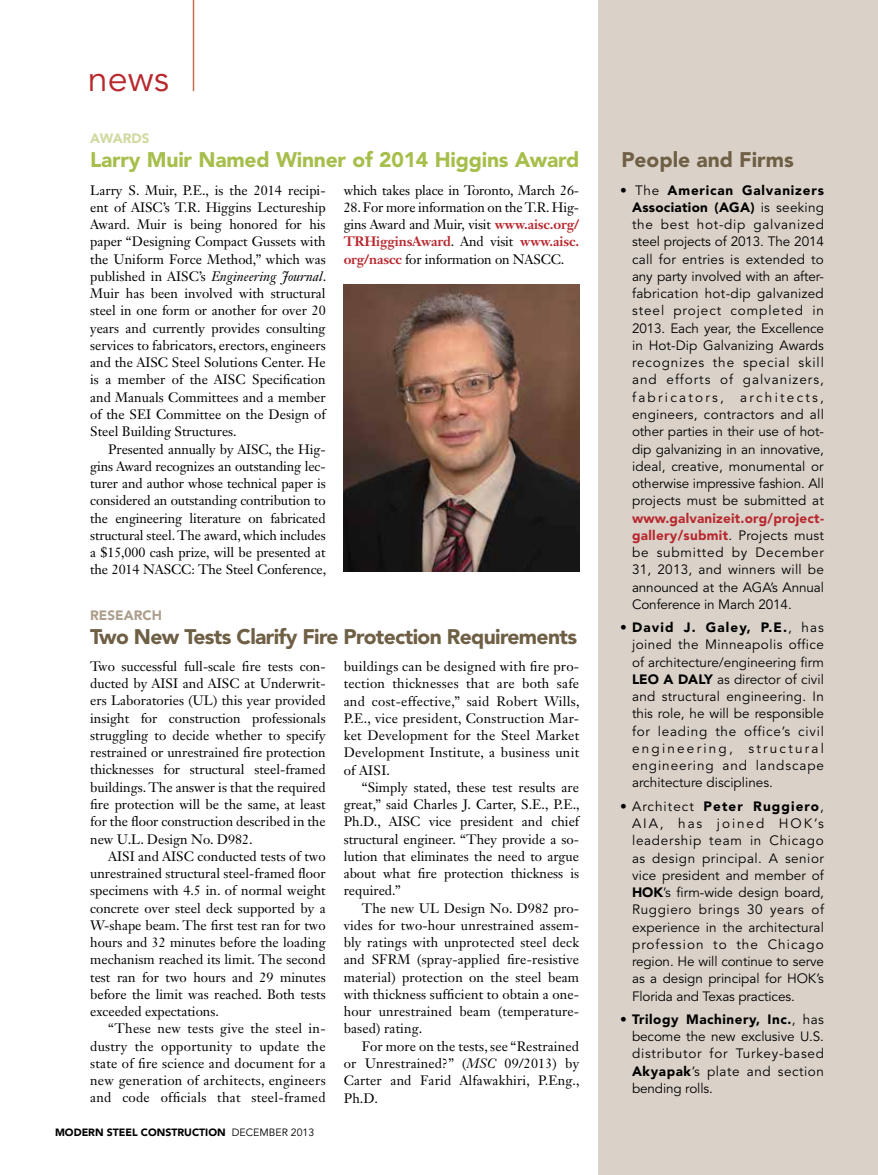
<style>
.page{position:relative;width:878px;height:1175px;background:#fff}
.page>*{position:absolute;margin:0;border:0;box-sizing:border-box;transform-origin:0 0}
.t1{font:36px "Avenir LT Std";color:#b8292f}
.t2{font:900 21px "Avenir LT Std";letter-spacing:-.03em;color:#6e5f45}
.t3{font:900 21px "Avenir LT Std";letter-spacing:-.01em;color:#a6be4b}
.t4{font:900 21px "Avenir LT Std";color:#6e5f45}
.t5{font:13.5px/17.2px "Janson Text LT Std";color:#000;text-align:justify}
.t6{font:13.5px/17.2px "Avenir LT Std";letter-spacing:-.005em;color:#000;text-align:justify}
.t7{font:900 13.5px "Avenir LT Std";color:#ad9e8c}
.t8{font:900 13.5px "Avenir LT Std";color:#d0daa0}
.t9{font:900 10.5px "Avenir LT Std";color:#000}
.s1{font-style:italic}
.s2{font-weight:700;color:#b8292f}
.s3{font-weight:400}
.s4{font-weight:900}
.s5{font-weight:900;color:#b8292f}
</style>
<div class="page">
<div style="left:598px;top:0;width:280px;height:1174px;background:#dad2c9"></div>
<hr style="left:193px;top:0;width:1px;height:91px;background:#c96b56">
<img style="left:344px;top:285px;width:235px;height:287px">
<h1 class="t1" style="left:88px;top:58px;width:83px">news</h1>
<p class="t8" style="left:90px;top:130px;width:61px">AWARDS</p>
<h2 class="t3" style="left:90px;top:147px;width:491px">Larry Muir Named Winner of 2014 Higgins Award</h2>
<p class="t5" style="left:90px;top:181px;width:237px">Larry S. Muir, P.E., is the 2014 recipi&shy;ent of AISC’s T.R. Higgins Lectureship Award. Muir is being honored for his paper “Designing Compact Gussets with the Uniform Force Method,” which was published in AISC’s <span class="s1">Engineering Journal</span>.<br>Muir has been involved with structural steel in one form or another for over 20 years and currently provides consulting services to fabricators, erectors, engineers and the AISC Steel Solutions Center. He is a member of the AISC Specification and Manuals Committees and a member of the SEI Committee on the Design of Steel Building Structures.</p>
<p class="t5" style="left:90px;top:440px;width:237px;text-indent:18px">Presented annually by AISC, the Hig&shy;gins Award recognizes an outstanding lec&shy;turer and author whose technical paper is considered an outstanding contribution to the engineering literature on fabricated structural steel. The award, which includes a $15,000 cash prize, will be presented at the 2014 NASCC: The Steel Conference,</p>
<p class="t5" style="left:344px;top:181px;width:237px">which takes place in Toronto, March 26-</p>
<p class="t5" style="left:344px;top:198px;width:237px">28. For more information on the T.R. Hig&shy;gins Award and Muir, visit <span class="s2">www.aisc.org/ TRHigginsAward</span>. And visit <span class="s2">www.aisc. org/nascc</span> for information on NASCC.</p>
<p class="t7" style="left:90px;top:607px;width:73px">RESEARCH</p>
<h2 class="t2" style="left:90px;top:623px;width:488px">Two New Tests Clarify Fire Protection Requirements</h2>
<p class="t5" style="left:90px;top:657px;width:237px">Two successful full-scale fire tests con&shy;ducted by AISI and AISC at Underwrit&shy;ers Laboratories (UL) this year provided insight for construction professionals struggling to decide whether to specify restrained or unrestrained fire protection thicknesses for structural steel-framed buildings. The answer is that the required fire protection will be the same, at least for the floor construction described in the new U.L. Design No. D982.</p>
<p class="t5" style="left:90px;top:847px;width:237px;text-indent:18px">AISI and AISC conducted tests of two unrestrained structural steel-framed floor specimens with 4.5 in. of normal weight concrete over steel deck supported by a W-shape beam. The first test ran for two hours and 32 minutes before the loading mechanism reached its limit. The second test ran for two hours and 29 minutes before the limit was reached. Both tests exceeded expectations.</p>
<p class="t5" style="left:90px;top:1020px;width:237px;text-indent:18px">“These new tests give the steel in&shy;dustry the opportunity to update the state of fire science and document for a new generation of architects, engineers and code officials that steel-framed</p>
<p class="t9" style="left:55px;top:1125px;width:261px">MODERN STEEL CONSTRUCTION <span class="s3">december 2013</span></p>
<p class="t5" style="left:344px;top:657px;width:237px">buildings can be designed with fire pro&shy;tection thicknesses that are both safe and cost-effective,” said Robert Wills, P.E., vice president, Construction Mar&shy;ket Development for the Steel Market Development Institute, a business unit of AISI.</p>
<p class="t5" style="left:344px;top:778px;width:237px;text-indent:18px">“Simply stated, these test results are great,” said Charles J. Carter, S.E., P.E., Ph.D., AISC vice president and chief structural engineer. “They provide a so&shy;lution that eliminates the need to argue about what fire protection thickness is required.”</p>
<p class="t5" style="left:344px;top:899px;width:237px;text-indent:18px">The new UL Design No. D982 pro&shy;vides for two-hour unrestrained assem&shy;bly ratings with unprotected steel deck and SFRM (spray-applied fire-resistive material) protection on the steel beam with thickness sufficient to obtain a one&shy;hour unrestrained beam (temperature&shy;based) rating.</p>
<p class="t5" style="left:344px;top:1037px;width:237px;text-indent:18px">For more on the tests, see “Restrained or Unrestrained?” (<span class="s1">MSC</span> 09/2013) by Carter and Farid Alfawakhiri, P.Eng., Ph.D.</p>
<h2 class="t4" style="left:621px;top:147px;width:174px">People and Firms</h2>
<p class="t6" style="left:632px;top:182px;width:193px;text-indent:-12px">• The <span class="s4">American Galvanizers Association (AGA)</span> is seeking the best hot-dip galvanized steel projects of 2013. The 2014 call for entries is extended to any party involved with an after&shy;fabrication hot-dip galvanized steel project completed in 2013. Each year, the Excellence in Hot-Dip Galvanizing Awards recognizes the special skill and efforts of galvanizers, fabricators, architects, engineers, contractors and all other parties in their use of hot&shy;dip galvanizing in an innovative, ideal, creative, monumental or otherwise impressive fashion. All projects must be submitted at</p>
<p class="t6" style="left:632px;top:509px;width:193px"><span class="s5">www.galvanizeit.org/project&shy;gallery/submit</span>. Projects must be submitted by December 31, 2013, and winners will be announced at the AGA’s Annual Conference in March 2014.</p>
<p class="t6" style="left:632px;top:619px;width:193px;text-indent:-12px">• <span class="s4">David J. Galey, P.E.</span>, has joined the Minneapolis office of architecture/engineering firm <span class="s4">LEO A DALY</span> as director of civil and structural engineering. In this role, he will be responsible for leading the office’s civil engineering, structural engineering and landscape architecture disciplines.</p>
<p class="t6" style="left:632px;top:797px;width:193px;text-indent:-12px">• Architect <span class="s4">Peter Ruggiero</span>, AIA, has joined HOK’s leadership team in Chicago as design principal. A senior vice president and member of <span class="s4">HOK</span>’s firm-wide design board, Ruggiero brings 30 years of experience in the architectural profession to the Chicago region. He will continue to serve as a design principal for HOK’s Florida and Texas practices.</p>
<p class="t6" style="left:632px;top:1011px;width:193px;text-indent:-12px">• <span class="s4">Trilogy Machinery, Inc.</span>, has become the new exclusive U.S. distributor for Turkey-based <span class="s4">Akyapak</span>’s plate and section bending rolls.</p>
</div>
